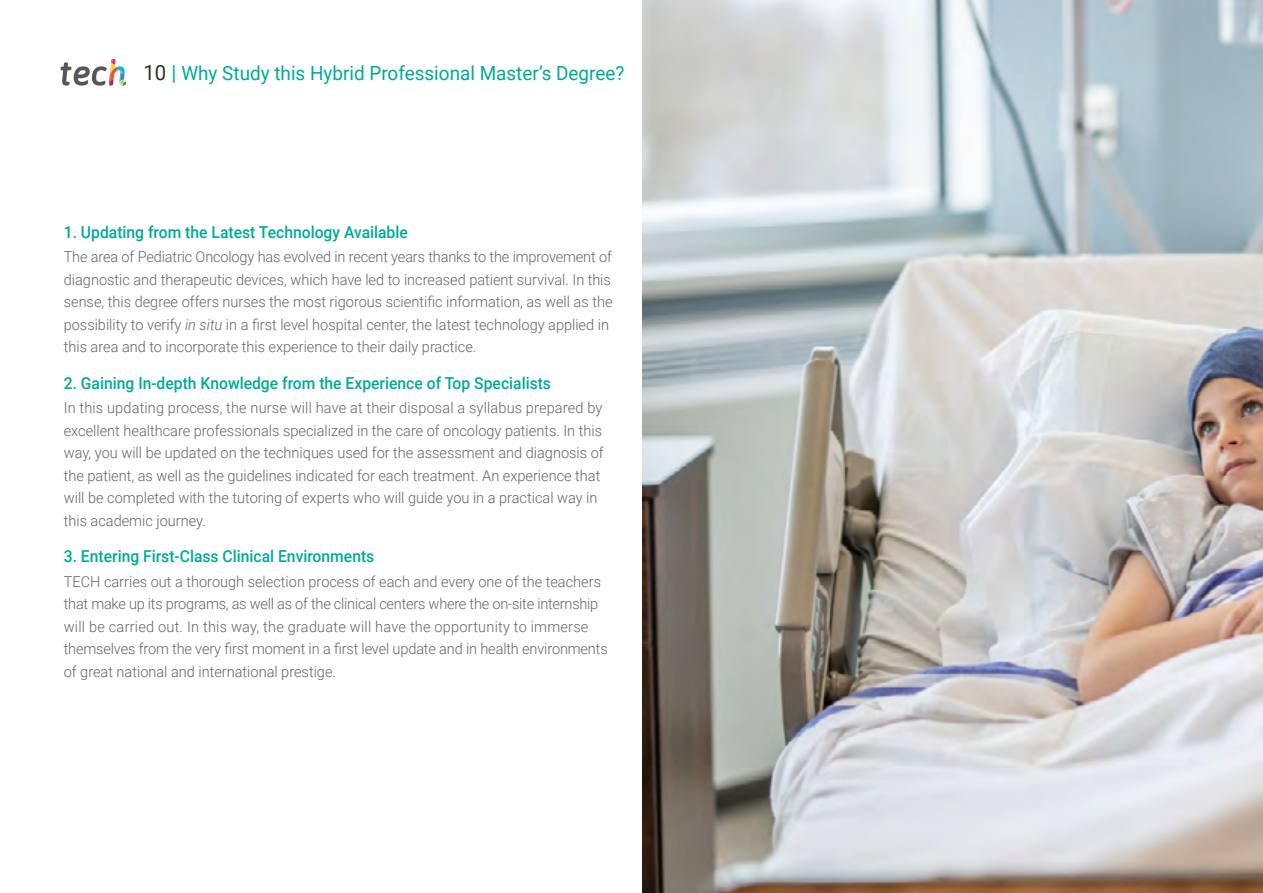
<style>
.page{position:relative;width:1263px;height:893px;background:#fff}
.page>*{position:absolute;margin:0;border:0;box-sizing:border-box;transform-origin:0 0}
.t1{font:19.5px "Roboto";color:#00aa97}
.t2{font:500 16.5px "Roboto";color:#00aa97;scale:.95 1}
.t3{font:300 15px/22.5px "Roboto";color:#61646a}
.s1{font-size:21px;color:#312e20}
.s2{font-size:21px}
.s3{font-style:italic}
</style>
<div class="page">
<svg style="left:61px;top:59px;width:65px;height:27px"></svg>
<img style="left:642px;top:0;width:621px;height:893px">
<h1 class="t1" style="left:144px;top:59px;width:482px"><span class="s1">10</span> <span class="s2">|</span> Why Study this Hybrid Professional Master’s Degree?</h1>
<p class="t2" style="left:64px;top:220px;width:364px">1. Updating from the Latest Technology Available</p>
<p class="t3" style="left:64px;top:245px;width:550px">The area of Pediatric Oncology has evolved in recent years thanks to the improvement of diagnostic and therapeutic devices, which have led to increased patient survival. In this sense, this degree offers nurses the most rigorous scientific information, as well as the possibility to verify <span class="s3">in situ</span> in a first level hospital center, the latest technology applied in this area and to incorporate this experience to their daily practice.</p>
<p class="t2" style="left:64px;top:371px;width:514px">2. Gaining In-depth Knowledge from the Experience of Top Specialists</p>
<p class="t3" style="left:64px;top:396px;width:541px">In this updating process, the nurse will have at their disposal a syllabus prepared by excellent healthcare professionals specialized in the care of oncology patients. In this way, you will be updated on the techniques used for the assessment and diagnosis of the patient, as well as the guidelines indicated for each treatment. An experience that will be completed with the tutoring of experts who will guide you in a practical way in this academic journey.</p>
<p class="t2" style="left:64px;top:545px;width:328px">3. Entering First-Class Clinical Environments</p>
<p class="t3" style="left:64px;top:569px;width:545px">TECH carries out a thorough selection process of each and every one of the teachers that make up its programs, as well as of the clinical centers where the on-site internship will be carried out. In this way, the graduate will have the opportunity to immerse themselves from the very first moment in a first level update and in health environments of great national and international prestige.</p>
</div>
